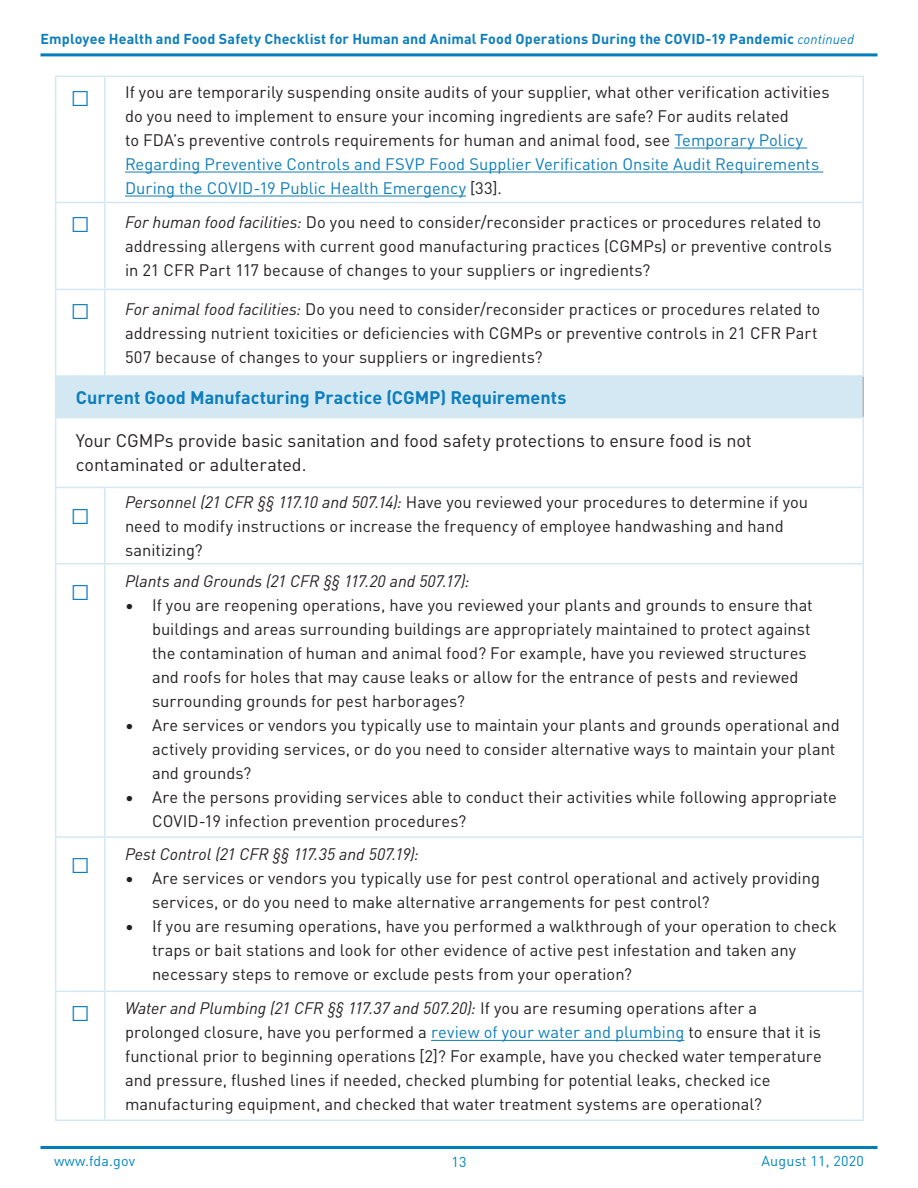
<style>
.page{position:relative;width:918px;height:1188px;background:#fff}
.page>*{position:absolute;margin:0;border:0;box-sizing:border-box;transform-origin:0 0}
.t1{font:21px "DIN Pro";color:#0c7ebb}
.Body{font:18px/24px "DIN Pro";letter-spacing:-.005em;color:#231f20}
.t2{font:700 18px "DIN Pro";color:#0c7ebb}
.Table_ListText{font:16.5px/24px "DIN Pro";color:#231f20}
.Table_ListText-2{font:italic 16.5px "DIN Pro";color:#231f20}
.t3{font:700 14.25px "DIN Pro";letter-spacing:.01em;color:#0c7ebb}
.t4{font:14.25px "DIN Pro";letter-spacing:.015em;color:#0085c0}
.s1{font-weight:400;font-style:italic;font-size:13.5px}
.s2{color:#0c7ebb}
.s3{font-style:italic}
</style>
<div class="page">
<hr style="left:40px;top:1146px;width:838px;height:3px;background:#007dbb">
<hr style="left:40px;top:53px;width:838px;height:3px;background:#007dbb">
<div style="left:56px;top:376px;width:807px;height:42px;background:#d3e8f3"></div>
<hr style="left:55px;top:76px;width:50px;height:1px;background:#d3e8f3">
<hr style="left:55px;top:77px;width:1px;height:125px;background:#d3e8f3">
<hr style="left:105px;top:76px;width:759px;height:1px;background:#d3e8f3">
<hr style="left:55px;top:202px;width:50px;height:1px;background:#d3e8f3">
<hr style="left:55px;top:203px;width:1px;height:86px;background:#d3e8f3">
<hr style="left:104px;top:203px;width:2px;height:86px;background:#d3e8f3">
<hr style="left:862px;top:203px;width:2px;height:86px;background:#d3e8f3">
<hr style="left:55px;top:289px;width:50px;height:1px;background:#d3e8f3">
<hr style="left:55px;top:290px;width:1px;height:85px;background:#d3e8f3">
<hr style="left:105px;top:289px;width:759px;height:1px;background:#d3e8f3">
<hr style="left:104px;top:290px;width:2px;height:85px;background:#d3e8f3">
<hr style="left:862px;top:290px;width:2px;height:85px;background:#d3e8f3">
<hr style="left:55px;top:488px;width:1px;height:75px;background:#d3e8f3">
<hr style="left:55px;top:563px;width:50px;height:2px;background:#d3e8f3">
<hr style="left:55px;top:565px;width:1px;height:271px;background:#d3e8f3">
<hr style="left:105px;top:563px;width:759px;height:2px;background:#d3e8f3">
<hr style="left:55px;top:836px;width:50px;height:2px;background:#d3e8f3">
<hr style="left:55px;top:838px;width:1px;height:153px;background:#d3e8f3">
<hr style="left:55px;top:991px;width:50px;height:1px;background:#d3e8f3">
<hr style="left:55px;top:992px;width:1px;height:128px;background:#d3e8f3">
<hr style="left:55px;top:1120px;width:50px;height:1px;background:#d3e8f3">
<hr style="left:105px;top:1120px;width:759px;height:1px;background:#d3e8f3">
<hr style="left:104px;top:77px;width:2px;height:125px;background:#d3e8f3">
<hr style="left:862px;top:77px;width:2px;height:125px;background:#d3e8f3">
<hr style="left:105px;top:202px;width:759px;height:1px;background:#d3e8f3">
<hr style="left:55px;top:375px;width:50px;height:2px;background:#d3e8f3">
<hr style="left:55px;top:377px;width:1px;height:40px;background:#d3e8f3">
<hr style="left:105px;top:375px;width:759px;height:2px;background:#d3e8f3">
<hr style="left:55px;top:417px;width:50px;height:1px;background:#d3e8f3">
<hr style="left:55px;top:418px;width:1px;height:69px;background:#d3e8f3">
<hr style="left:105px;top:417px;width:759px;height:1px;background:#d3e8f3">
<hr style="left:862px;top:418px;width:2px;height:69px;background:#d3e8f3">
<hr style="left:55px;top:487px;width:50px;height:1px;background:#d3e8f3">
<hr style="left:105px;top:487px;width:759px;height:1px;background:#d3e8f3">
<hr style="left:104px;top:488px;width:2px;height:75px;background:#d3e8f3">
<hr style="left:862px;top:488px;width:2px;height:75px;background:#d3e8f3">
<hr style="left:104px;top:565px;width:2px;height:271px;background:#d3e8f3">
<hr style="left:862px;top:565px;width:2px;height:271px;background:#d3e8f3">
<hr style="left:105px;top:836px;width:759px;height:2px;background:#d3e8f3">
<hr style="left:104px;top:838px;width:2px;height:153px;background:#d3e8f3">
<hr style="left:862px;top:838px;width:2px;height:153px;background:#d3e8f3">
<hr style="left:105px;top:991px;width:759px;height:1px;background:#d3e8f3">
<hr style="left:104px;top:992px;width:2px;height:128px;background:#d3e8f3">
<hr style="left:862px;top:992px;width:2px;height:128px;background:#d3e8f3">
<hr style="left:862px;top:377px;width:2px;height:40px;background:#b4b6b8">
<hr style="left:674px;top:148px;width:133px;height:1px;background:#0c7ebb">
<hr style="left:125px;top:172px;width:698px;height:1px;background:#0c7ebb">
<hr style="left:125px;top:196px;width:341px;height:1px;background:#0c7ebb">
<hr style="left:431px;top:1040px;width:253px;height:1px;background:#0c7ebb">
<p class="t3" style="left:40px;top:28px;width:815px">Employee Health and Food Safety Checklist for Human and Animal Food Operations During the COVID-19 Pandemic <span class="s1">continued</span></p>
<p class="t1" style="left:70px;top:82px;width:22px">□</p>
<p class="Table_ListText" style="left:125px;top:79px;width:706px">If you are temporarily suspending onsite audits of your supplier, what other verification activities do you need to implement to ensure your incoming ingredients are safe? For audits related<br>to FDA’s preventive controls requirements for human and animal food, see <span class="s2">Temporary Policy Regarding Preventive Controls and FSVP Food Supplier Verification Onsite Audit Requirements During the COVID-19 Public Health Emergency</span> [33].</p>
<p class="t1" style="left:70px;top:208px;width:22px">□</p>
<p class="Table_ListText" style="left:125px;top:209px;width:708px"><span class="s3">For human food facilities:</span> Do you need to consider/reconsider practices or procedures related to addressing allergens with current good manufacturing practices (CGMPs) or preventive controls in 21 CFR Part 117 because of changes to your suppliers or ingredients?</p>
<p class="t1" style="left:70px;top:295px;width:22px">□</p>
<p class="Table_ListText" style="left:125px;top:296px;width:697px"><span class="s3">For animal food facilities:</span> Do you need to consider/reconsider practices or procedures related to addressing nutrient toxicities or deficiencies with CGMPs or preventive controls in 21 CFR Part<br>507 because of changes to your suppliers or ingredients?</p>
<h1 class="t2" style="left:76px;top:383px;width:492px">Current Good Manufacturing Practice (CGMP) Requirements</h1>
<p class="Body" style="left:76px;top:428px;width:677px">Your CGMPs provide basic sanitation and food safety protections to ensure food is not contaminated or adulterated.</p>
<p class="t1" style="left:70px;top:500px;width:22px">□</p>
<p class="Table_ListText" style="left:125px;top:489px;width:685px"><span class="s3">Personnel (21 CFR §§ 117.10 and 507.14):</span> Have you reviewed your procedures to determine if you need to modify instructions or increase the frequency of employee handwashing and hand sanitizing?</p>
<p class="t1" style="left:70px;top:576px;width:22px">□</p>
<p class="t1" style="left:70px;top:850px;width:22px">□</p>
<p class="Table_ListText-2" style="left:125px;top:568px;width:346px">Plants and Grounds (21 CFR §§ 117.20 and 507.17):</p>
<p class="Table_ListText" style="left:152px;top:592px;width:662px;text-indent:-27px">• If you are reopening operations, have you reviewed your plants and grounds to ensure that buildings and areas surrounding buildings are appropriately maintained to protect against the contamination of human and animal food? For example, have you reviewed structures and roofs for holes that may cause leaks or allow for the entrance of pests and reviewed surrounding grounds for pest harborages?</p>
<p class="Table_ListText" style="left:152px;top:712px;width:689px;text-indent:-27px">• Are services or vendors you typically use to maintain your plants and grounds operational and actively providing services, or do you need to consider alternative ways to maintain your plant and grounds?</p>
<p class="Table_ListText" style="left:152px;top:784px;width:686px;text-indent:-27px">• Are the persons providing services able to conduct their activities while following appropriate<br>COVID-19 infection prevention procedures?</p>
<p class="Table_ListText-2" style="left:125px;top:842px;width:295px">Pest Control (21 CFR §§ 117.35 and 507.19):</p>
<p class="Table_ListText" style="left:152px;top:865px;width:670px;text-indent:-27px">• Are services or vendors you typically use for pest control operational and actively providing services, or do you need to make alternative arrangements for pest control?</p>
<p class="Table_ListText" style="left:152px;top:913px;width:686px;text-indent:-27px">• If you are resuming operations, have you performed a walkthrough of your operation to check traps or bait stations and look for other evidence of active pest infestation and taken any necessary steps to remove or exclude pests from your operation?</p>
<p class="t1" style="left:70px;top:997px;width:22px">□</p>
<p class="Table_ListText" style="left:125px;top:995px;width:698px"><span class="s3">Water and Plumbing (21 CFR §§ 117.37 and 507.20):</span> If you are resuming operations after a prolonged closure, have you performed a <span class="s2">review of your water and plumbing</span> to ensure that it is functional prior to beginning operations [2]? For example, have you checked water temperature and pressure, flushed lines if needed, checked plumbing for potential leaks, checked ice manufacturing equipment, and checked that water treatment systems are operational?</p>
<p class="t4" style="left:54px;top:1150px;width:83px">www.fda.gov</p>
<p class="t4" style="left:451px;top:1151px;width:17px">13</p>
<p class="t4" style="left:761px;top:1150px;width:104px">August 11, 2020</p>
</div>
